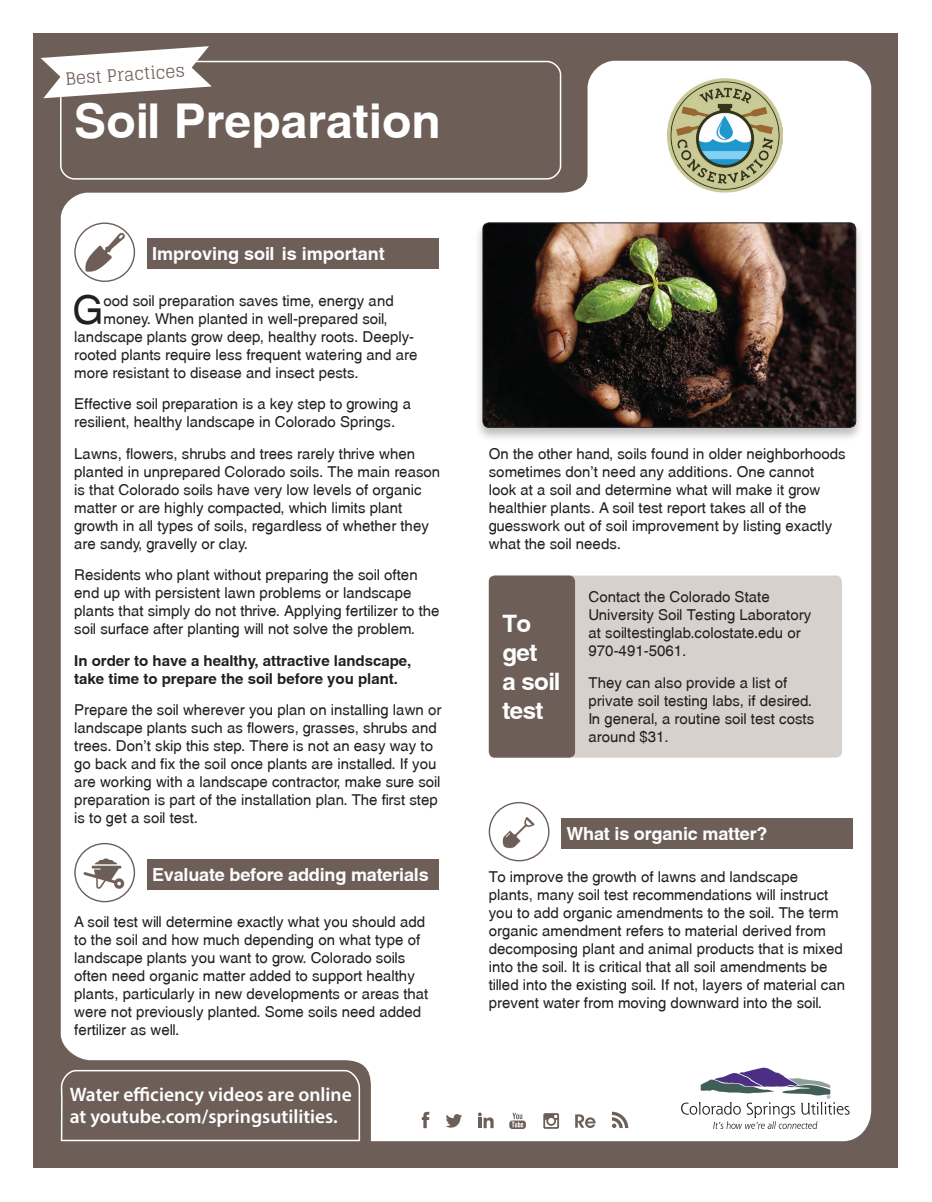
<style>
.page{position:relative;width:932px;height:1202px;background:#fff}
.page>*{position:absolute;margin:0;border:0;box-sizing:border-box;transform-origin:0 0}
.t1{font:700 48px "Swansea";color:#fff}
.t2{font:40.05px "Swansea";color:#231f20}
.t3{font:700 24px/28.8px "Swansea";letter-spacing:-.02em;color:#fff}
.t4{font:600 19.5px/22.5px "Myriad Pro";color:#fff}
.t5{font:700 18px "Swansea";letter-spacing:-.01em;color:#fff}
.t6{font:16.95px "Glegoo";color:#6d5f58}
.t7{font:15px/18px "Swansea";color:#231f20}
.t8{font:700 15px/18px "Swansea";color:#231f20}
</style>
<div class="page">
<div style="left:34px;top:34px;width:864px;height:1134px;background:#6d5f58"></div>
<div style="left:61px;top:61px;width:810px;height:1080px;background:#fff"></div>
<svg style="left:60px;top:60px;width:502px;height:120px"></svg>
<svg style="left:60px;top:1069px;width:301px;height:73px"></svg>
<img style="left:668px;top:79px;width:114px;height:114px">
<svg style="left:681px;top:1067px;width:168px;height:62px"></svg>
<div style="left:474px;top:220px;width:389px;height:222px;background:#231f20;opacity:.3"></div>
<img style="left:483px;top:223px;width:372px;height:204px">
<div style="left:482px;top:222px;width:374px;height:206px;border:1px solid #231f20;border-radius:6px"></div>
<div style="left:147px;top:238px;width:291px;height:31px;background:#6d5f58"></div>
<img style="left:84px;top:231px;width:42px;height:42px">
<div style="left:74px;top:222px;width:61px;height:60px;border:1px solid #6d5f58;border-radius:50%"></div>
<div style="left:147px;top:858px;width:291px;height:31px;background:#6d5f58"></div>
<div style="left:74px;top:843px;width:61px;height:59px;border:1px solid #6d5f58;border-radius:50%"></div>
<img style="left:82px;top:857px;width:43px;height:33px">
<div style="left:489px;top:575px;width:353px;height:182px;background:#d7d1ce;border-radius:6px"></div>
<div style="left:489px;top:575px;width:86px;height:182px;background:#6d5f58;border-radius:6px"></div>
<div style="left:561px;top:817px;width:291px;height:31px;background:#6d5f58"></div>
<div style="left:488px;top:802px;width:61px;height:59px;border:1px solid #6d5f58;border-radius:50%"></div>
<img style="left:500px;top:816px;width:35px;height:34px">
<svg style="left:41px;top:46px;width:171px;height:52px"></svg>
<svg style="left:575px;top:1114px;width:20px;height:14px"></svg>
<svg style="left:445px;top:1114px;width:17px;height:13px"></svg>
<svg style="left:509px;top:1112px;width:17px;height:17px"></svg>
<svg style="left:422px;top:1111px;width:7px;height:17px"></svg>
<svg style="left:478px;top:1112px;width:15px;height:16px"></svg>
<svg style="left:612px;top:1111px;width:16px;height:17px"></svg>
<svg style="left:543px;top:1113px;width:16px;height:15px"></svg>
<p class="t6" style="left:65px;top:68px;width:121px;rotate:-4deg">Best Practices</p>
<p class="t1" style="left:74px;top:92px;width:368px">Soil Preparation</p>
<p class="t5" style="left:152px;top:243px;width:234px">Improving soil is important</p>
<p class="t2" style="left:72px;top:285px;width:33px">G</p>
<p class="t7" style="left:103px;top:291px;width:292px">ood soil preparation saves time, energy and</p>
<p class="t7" style="left:103px;top:309px;width:286px">money. When planted in well-prepared soil,</p>
<p class="t7" style="left:74px;top:327px;width:341px">landscape plants grow deep, healthy roots. Deeply-</p>
<p class="t7" style="left:74px;top:345px;width:345px">rooted plants require less frequent watering and are</p>
<p class="t7" style="left:74px;top:363px;width:286px">more resistant to disease and insect pests.</p>
<p class="t7" style="left:74px;top:395px;width:338px">Effective soil preparation is a key step to growing a resilient, healthy landscape in Colorado Springs.</p>
<p class="t7" style="left:74px;top:444px;width:367px">Lawns, flowers, shrubs and trees rarely thrive when planted in unprepared Colorado soils. The main reason is that Colorado soils have very low levels of organic matter or are highly compacted, which limits plant growth in all types of soils, regardless of whether they are sandy, gravelly or clay.</p>
<p class="t7" style="left:74px;top:566px;width:367px">Residents who plant without preparing the soil often end up with persistent lawn problems or landscape plants that simply do not thrive. Applying fertilizer to the soil surface after planting will not solve the problem.</p>
<p class="t8" style="left:74px;top:651px;width:339px">In order to have a healthy, attractive landscape, take time to prepare the soil before you plant.</p>
<p class="t7" style="left:74px;top:701px;width:368px">Prepare the soil wherever you plan on installing lawn or landscape plants such as flowers, grasses, shrubs and trees. Don’t skip this step. There is not an easy way to go back and fix the soil once plants are installed. If you are working with a landscape contractor, make sure soil preparation is part of the installation plan. The first step is to get a soil test.</p>
<p class="t5" style="left:152px;top:863px;width:278px">Evaluate before adding materials</p>
<p class="t7" style="left:74px;top:912px;width:355px">A soil test will determine exactly what you should add to the soil and how much depending on what type of landscape plants you want to grow. Colorado soils often need organic matter added to support healthy plants, particularly in new developments or areas that were not previously planted. Some soils need added fertilizer as well.</p>
<p class="t4" style="left:70px;top:1082px;width:284px">Water efficiency videos are online at youtube.com/springsutilities.</p>
<p class="t7" style="left:489px;top:444px;width:358px">On the other hand, soils found in older neighborhoods sometimes don’t need any additions. One cannot<br>look at a soil and determine what will make it grow healthier plants. A soil test report takes all of the guesswork out of soil improvement by listing exactly what the soil needs.</p>
<p class="t3" style="left:502px;top:609px;width:60px">To get<br>a soil test</p>
<p class="t7" style="left:588px;top:588px;width:224px">Contact the Colorado State<br>University Soil Testing Laboratory at soiltestinglab.colostate.edu or<br>970-491-5061.</p>
<p class="t7" style="left:588px;top:673px;width:227px">They can also provide a list of private soil testing labs, if desired.<br>In general, a routine soil test costs around $31.</p>
<p class="t5" style="left:566px;top:822px;width:203px">What is organic matter?</p>
<p class="t7" style="left:489px;top:867px;width:358px">To improve the growth of lawns and landscape plants, many soil test recommendations will instruct you to add organic amendments to the soil. The term organic amendment refers to material derived from decomposing plant and animal products that is mixed into the soil. It is critical that all soil amendments be tilled into the existing soil. If not, layers of material can prevent water from moving downward into the soil.</p>
</div>
